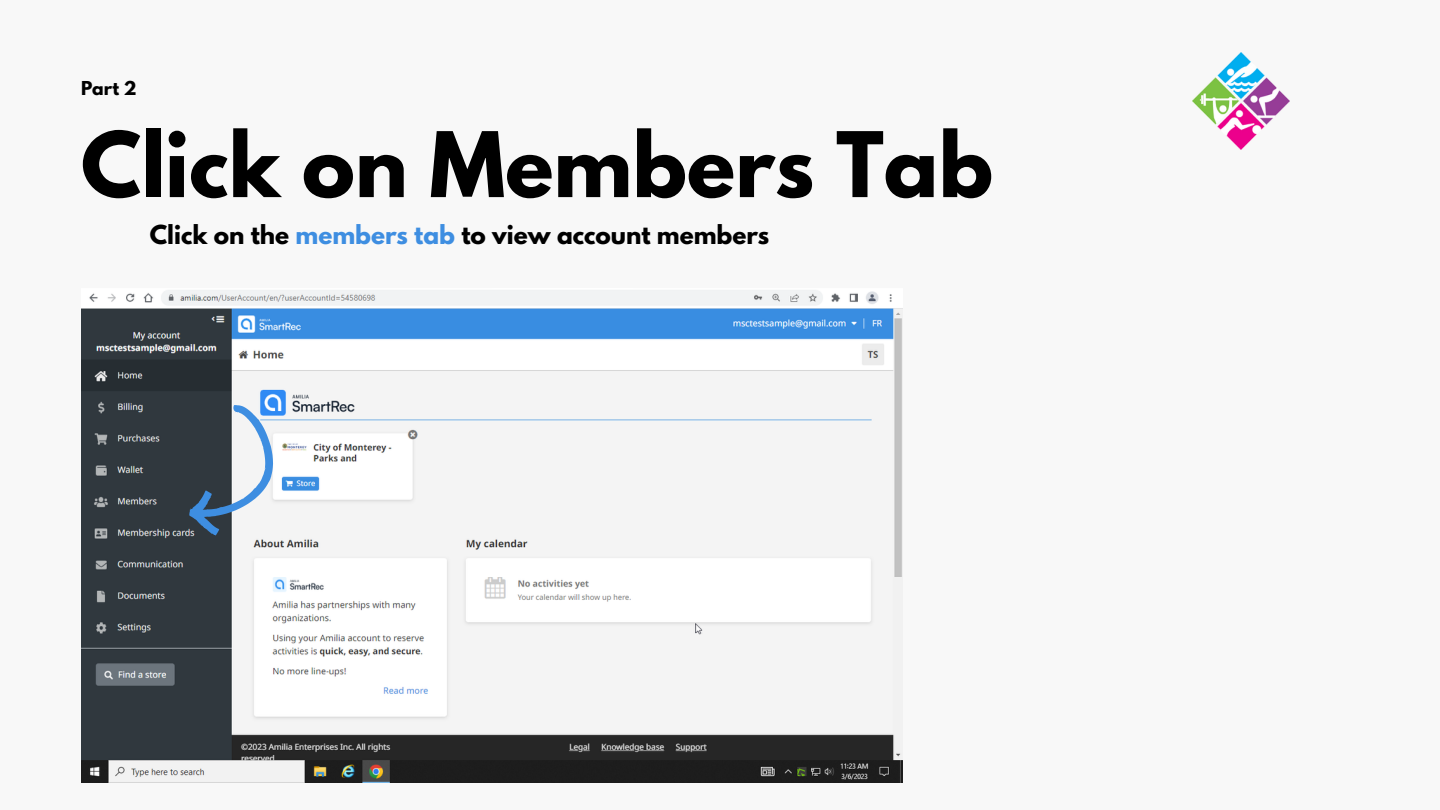
<style>
.page{position:relative;width:1440px;height:810px;background:#f8f8f8}
.page>*{position:absolute;margin:0;border:0;box-sizing:border-box;transform-origin:0 0}
.t1{font:700 80px "League Spartan";color:#000}
.t2{font:700 23.2px "League Spartan";color:#000}
.t3{font:700 17px "League Spartan";color:#000}
.s1{color:#3e8ee1}
</style>
<div class="page">
<img style="left:81px;top:291px;width:822px;height:491px">
<svg style="left:189px;top:405px;width:84px;height:130px"></svg>
<img style="left:1192px;top:53px;width:97px;height:96px">
<p class="t3" style="left:81px;top:80px;width:57px">Part 2</p>
<h1 class="t1" style="left:81px;top:125px;width:914px">Click on Members Tab</h1>
<p class="t2" style="left:150px;top:223px;width:621px">Click on the <span class="s1">members tab</span> to view account members</p>
</div>
